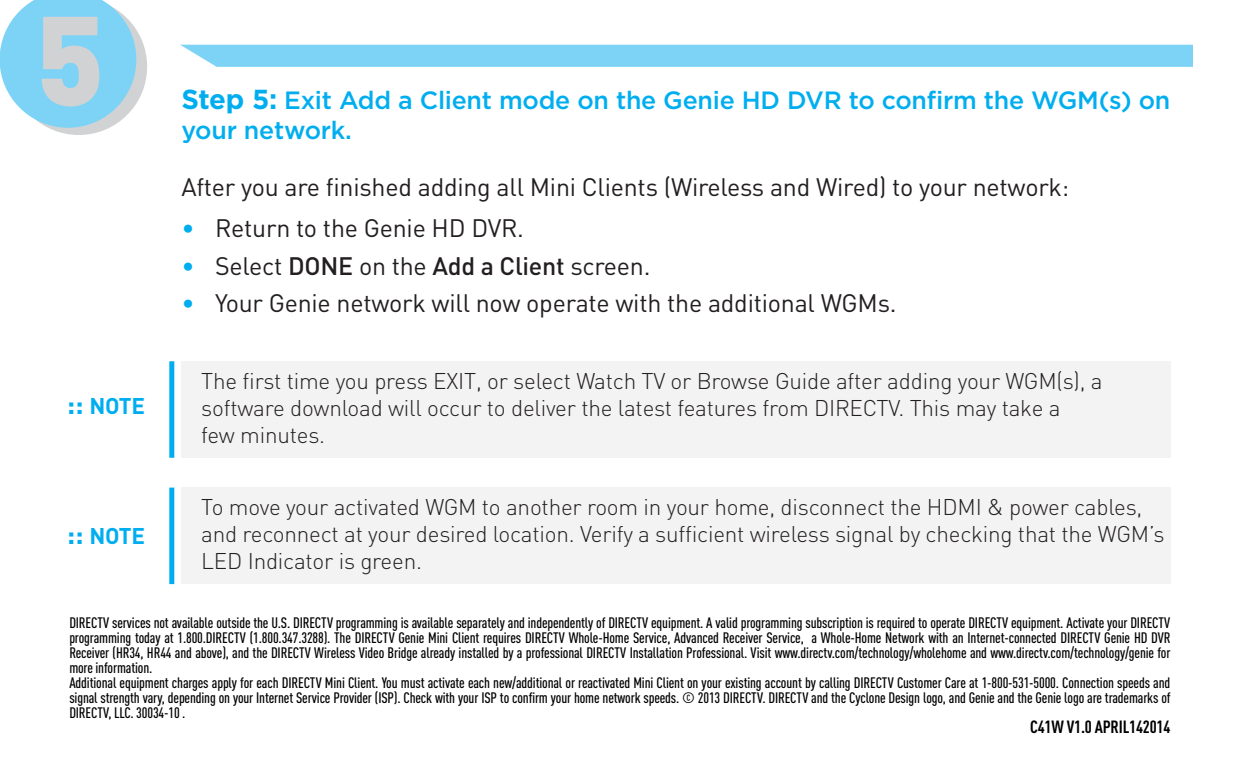
<style>
.page{position:relative;width:1260px;height:765px;background:#fff}
.page>*{position:absolute;margin:0;border:0;box-sizing:border-box;transform-origin:0 0}
.t1{font:900 125px "DIN";color:#d1d2d4}
.t2{font:25px "DIN";letter-spacing:-.01em;color:#231f20}
.t3{font:500 25px/30px "Gotham";letter-spacing:-.01em;color:#00aeef}
.t4{font:300 22.5px/27px "DIN";letter-spacing:-.01em;color:#231f20}
.t5{font:700 22.5px "DIN";letter-spacing:-.01em;color:#00aeef}
.t6{font:700 17.5px "DIN Cond";letter-spacing:-.01em;color:#000}
.t7{font:500 15px/15px "DIN Cond";letter-spacing:-.01em;color:#000;text-align:justify}
.s1{font-size:27.5px}
.s2{font-weight:700;font-size:27.5px}
.s3{color:#00aeef}
.s4{font-weight:500}
</style>
<div class="page">
<div style="left:181px;top:45px;width:1012px;height:22px;background:#7cd3f6"></div>
<svg style="left:0;top:0;width:147px;height:135px"></svg>
<div style="left:181px;top:361px;width:989px;height:97px;background:#f3f3f4"></div>
<div style="left:181px;top:488px;width:989px;height:96px;background:#f3f3f4"></div>
<div style="left:169px;top:361px;width:5px;height:97px;background:#00aeef"></div>
<div style="left:169px;top:488px;width:5px;height:96px;background:#00aeef"></div>
<p class="t1" style="left:35px;top:-23px;width:71px">5</p>
<p class="t5" style="left:67px;top:391px;width:80px"><span class="s1">::</span> NOTE</p>
<p class="t5" style="left:67px;top:521px;width:80px"><span class="s1">::</span> NOTE</p>
<p class="t3" style="left:181px;top:84px;width:991px"><span class="s2">Step 5:</span> Exit Add a Client mode on the Genie HD DVR to confirm the WGM(s) on your network.</p>
<p class="t2" style="left:181px;top:172px;width:889px">After you are finished adding all Mini Clients (Wireless and Wired) to your network:</p>
<p class="t2" style="left:181px;top:213px;width:344px"><span class="s3">•</span> Return to the Genie HD DVR.</p>
<p class="t2" style="left:181px;top:250px;width:471px"><span class="s3">•</span> Select <span class="s4">DONE</span> on the <span class="s4">Add a Client</span> screen.</p>
<p class="t2" style="left:181px;top:287px;width:717px"><span class="s3">•</span> Your Genie network will now operate with the additional WGMs.</p>
<p class="t4" style="left:201px;top:367px;width:903px">The first time you press EXIT, or select Watch TV or Browse Guide after adding your WGM(s), a software download will occur to deliver the latest features from DIRECTV. This may take a<br>few minutes.</p>
<p class="t4" style="left:201px;top:493px;width:965px">To move your activated WGM to another room in your home, disconnect the HDMI &amp; power cables, and reconnect at your desired location. Verify a sufficient wireless signal by checking that the WGM’s<br>LED Indicator is green.</p>
<p class="t7" style="left:69px;top:615px;width:1103px">DIRECTV services not available outside the U.S. DIRECTV programming is available separately and independently of DIRECTV equipment. A valid programming subscription is required to operate DIRECTV equipment. Activate your DIRECTV programming today at 1.800.DIRECTV (1.800.347.3288). The DIRECTV Genie Mini Client requires DIRECTV Whole-Home Service, Advanced Receiver Service, a Whole-Home Network with an Internet-connected DIRECTV Genie HD DVR Receiver (HR34, HR44 and above), and the DIRECTV Wireless Video Bridge already installed by a professional DIRECTV Installation Professional. Visit www.directv.com/technology/wholehome and www.directv.com/technology/genie for more information.</p>
<p class="t7" style="left:69px;top:675px;width:1103px">Additional equipment charges apply for each DIRECTV Mini Client. You must activate each new/additional or reactivated Mini Client on your existing account by calling DIRECTV Customer Care at 1-800-531-5000. Connection speeds and signal strength vary, depending on your Internet Service Provider (ISP). Check with your ISP to confirm your home network speeds. © 2013 DIRECTV. DIRECTV and the Cyclone Design logo, and Genie and the Genie logo are trademarks of DIRECTV, LLC. 30034-10 .</p>
<p class="t6" style="left:1030px;top:717px;width:142px">C41W V1.0 APRIL142014</p>
</div>
